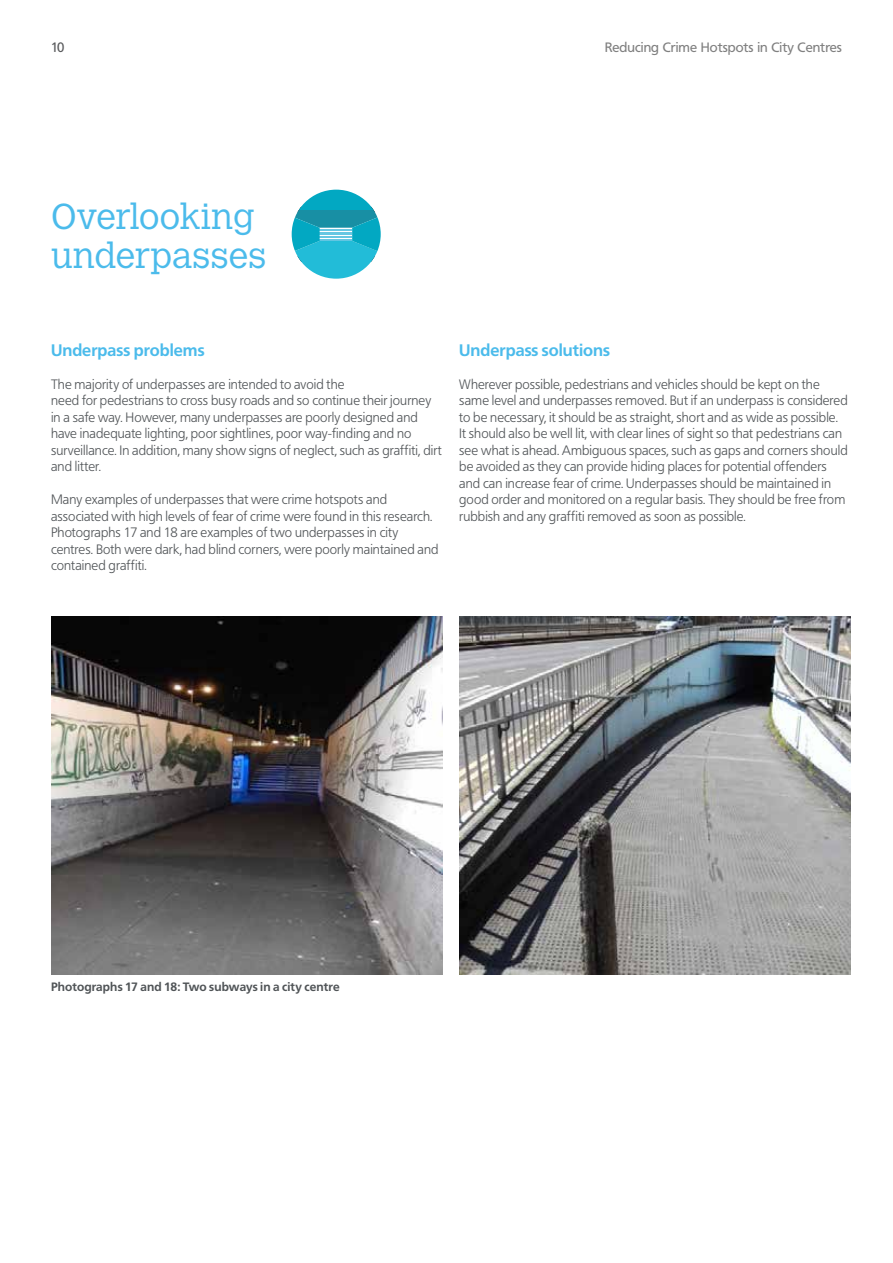
<style>
.page{position:relative;width:893px;height:1263px;background:#fff}
.page>*{position:absolute;margin:0;border:0;box-sizing:border-box;transform-origin:0 0}
.t1{font:300 36px/39px "Calvert";letter-spacing:-.01em;color:#4bbbeb}
.t2{font:700 16.5px "Frutiger BQ";color:#4bbbeb}
.t3{font:300 13.5px/16.5px "Frutiger BQ";letter-spacing:.005em;color:#505457}
.t4{font:13.5px "Frutiger BQ";color:#808080}
.t5{font:13.5px "Frutiger BQ";color:#58595b}
.t6{font:700 12px "Frutiger BQ";letter-spacing:.01em;color:#505457}
</style>
<div class="page">
<svg style="left:292px;top:210px;width:89px;height:69px"></svg>
<svg style="left:299px;top:190px;width:75px;height:20px"></svg>
<img style="left:51px;top:616px;width:391px;height:359px">
<img style="left:459px;top:616px;width:391px;height:359px">
<p class="t5" style="left:51px;top:40px;width:15px">10</p>
<p class="t4" style="left:605px;top:40px;width:239px">Reducing Crime Hotspots in City Centres</p>
<h1 class="t1" style="left:51px;top:197px;width:217px">Overlooking underpasses</h1>
<p class="t2" style="left:51px;top:340px;width:155px">Underpass problems</p>
<p class="t3" style="left:51px;top:376px;width:392px">The majority of underpasses are intended to avoid the<br>need for pedestrians to cross busy roads and so continue their journey in a safe way. However, many underpasses are poorly designed and have inadequate lighting, poor sightlines, poor way-finding and no surveillance. In addition, many show signs of neglect, such as graffiti, dirt and litter.</p>
<p class="t3" style="left:51px;top:492px;width:389px">Many examples of underpasses that were crime hotspots and associated with high levels of fear of crime were found in this research.<br>Photographs 17 and 18 are examples of two underpasses in city centres. Both were dark, had blind corners, were poorly maintained and contained graffiti.</p>
<p class="t2" style="left:459px;top:340px;width:152px">Underpass solutions</p>
<p class="t3" style="left:459px;top:376px;width:390px">Wherever possible, pedestrians and vehicles should be kept on the same level and underpasses removed. But if an underpass is considered to be necessary, it should be as straight, short and as wide as possible.<br>It should also be well lit, with clear lines of sight so that pedestrians can see what is ahead. Ambiguous spaces, such as gaps and corners should be avoided as they can provide hiding places for potential offenders and can increase fear of crime. Underpasses should be maintained in good order and monitored on a regular basis. They should be free from rubbish and any graffiti removed as soon as possible.</p>
<p class="t6" style="left:51px;top:980px;width:290px">Photographs 17 and 18: Two subways in a city centre</p>
</div>
